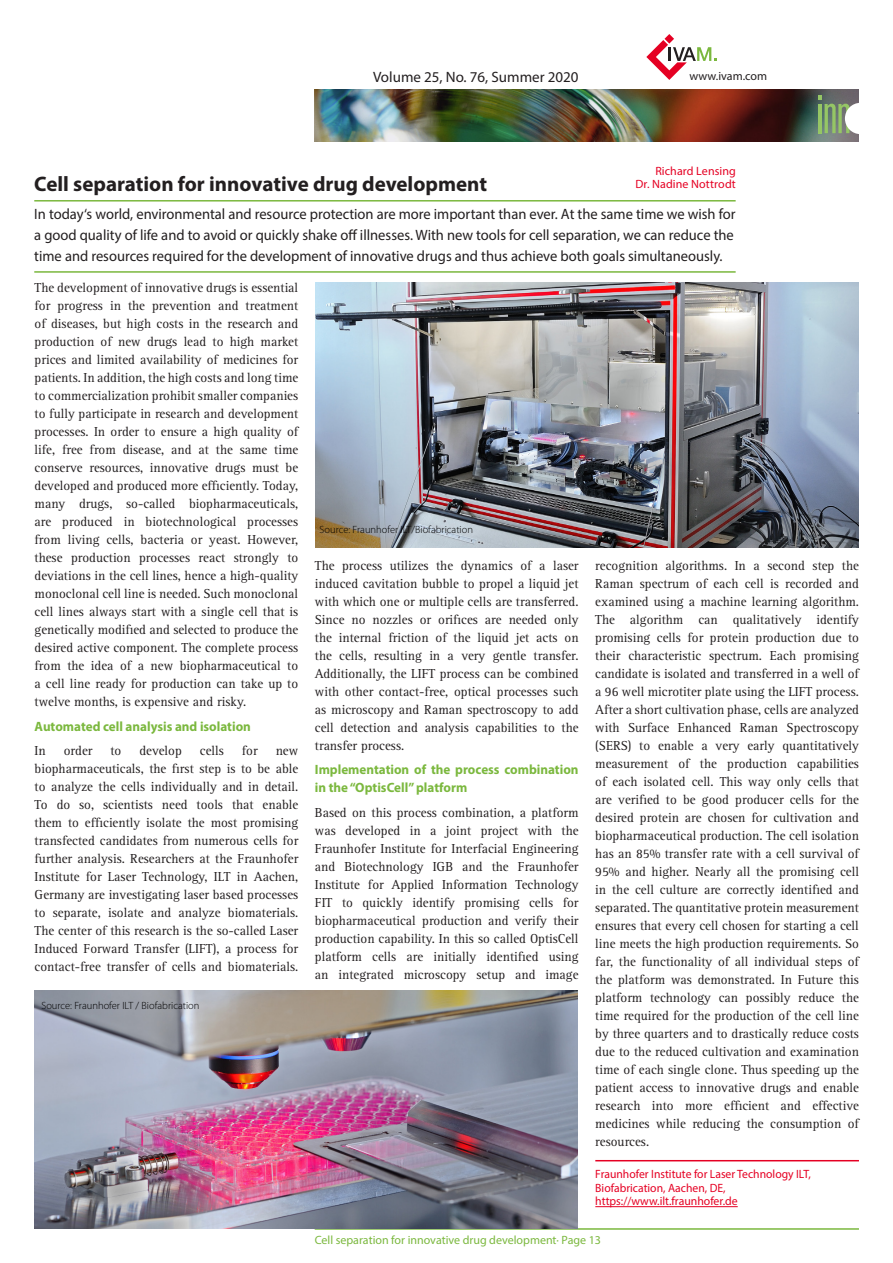
<style>
.page{position:relative;width:893px;height:1263px;background:#fff}
.page>*{position:absolute;margin:0;border:0;box-sizing:border-box;transform-origin:0 0}
._1_headline{font:700 21px "Myriad Pro";color:#231f20}
._2_einleitung{font:15px/21px "Myriad Pro";color:#231f20;text-align:justify}
.titel_ausgabe{font:15px "Myriad Pro";color:#231f20}
._4_1_fliesstext_bloc{font:13.5px/18px "Agfa Rotis Serif";color:#231f20;text-align:justify}
._4_1_fliesstext_bloc-2{font:700 13.5px/18px "Myriad Pro";color:#7bb83e}
._4_4_autor_firma{font:12px/13.5px "Myriad Pro";color:#e50023}
.t1{font:12px "Myriad Pro";color:#7bb83e}
._4_3_autor_name{font:12px/13.5px "Myriad Pro";letter-spacing:.005em;color:#e50023;text-align:right}
.t2{font:12px "Myriad Pro";color:#231f20}
._7_bildunterschrift{font:300 10.5px "Myriad Pro";color:#000001}
</style>
<div class="page">
<img style="left:315px;top:89px;width:544px;height:53px">
<hr style="left:315px;top:1228px;width:544px;height:2px;background:#7bb83e">
<svg style="left:819px;top:96px;width:40px;height:38px"></svg>
<svg style="left:646px;top:34px;width:70px;height:46px"></svg>
<hr style="left:34px;top:200px;width:702px;height:2px;background:#7bb83e">
<hr style="left:34px;top:271px;width:702px;height:2px;background:#7bb83e">
<hr style="left:595px;top:1160px;width:264px;height:1px;background:#e50023">
<hr style="left:595px;top:1206px;width:143px;height:1px;background:#e50023">
<img style="left:35px;top:991px;width:543px;height:237px">
<img style="left:315px;top:283px;width:544px;height:264px">
<p class="titel_ausgabe" style="left:373px;top:68px;width:207px">Volume 25, No. 76, Summer 2020</p>
<p class="t2" style="left:690px;top:68px;width:79px">www.ivam.com</p>
<p class="_4_3_autor_name" style="left:635px;top:164px;width:102px">Richard Lensing<br>Dr. Nadine Nottrodt</p>
<p class="_1_headline" style="left:34px;top:170px;width:454px">Cell separation for innovative drug development</p>
<p class="_2_einleitung" style="left:34px;top:203px;width:703px">In today‘s world, environmental and resource protection are more important than ever. At the same time we wish for a good quality of life and to avoid or quickly shake off illnesses. With new tools for cell separation, we can reduce the time and resources required for the development of innovative drugs and thus achieve both goals simultaneously.</p>
<p class="_4_1_fliesstext_bloc" style="left:35px;top:279px;width:265px">The development of innovative drugs is essential for progress in the prevention and treatment of diseases, but high costs in the research and production of new drugs lead to high market prices and limited availability of medicines for patients. In addition, the high costs and long time to commercialization prohibit smaller companies to fully participate in research and development processes. In order to ensure a high quality of life, free from disease, and at the same time conserve resources, innovative drugs must be developed and produced more efficiently. Today, many drugs, so-called biopharmaceuticals, are produced in biotechnological processes from living cells, bacteria or yeast. However, these production processes react strongly to deviations in the cell lines, hence a high-quality monoclonal cell line is needed. Such monoclonal cell lines always start with a single cell that is genetically modified and selected to produce the desired active component. The complete process from the idea of a new biopharmaceutical to a cell line ready for production can take up to twelve months, is expensive and risky.</p>
<p class="_4_1_fliesstext_bloc-2" style="left:35px;top:717px;width:218px">Automated cell analysis and isolation</p>
<p class="_4_1_fliesstext_bloc" style="left:35px;top:742px;width:13px">In</p>
<p class="_4_1_fliesstext_bloc" style="left:64px;top:742px;width:30px">order</p>
<p class="_4_1_fliesstext_bloc" style="left:110px;top:742px;width:12px">to</p>
<p class="_4_1_fliesstext_bloc" style="left:139px;top:742px;width:44px">develop</p>
<p class="_4_1_fliesstext_bloc" style="left:200px;top:742px;width:26px">cells</p>
<p class="_4_1_fliesstext_bloc" style="left:242px;top:742px;width:17px">for</p>
<p class="_7_bildunterschrift" style="left:320px;top:523px;width:155px">Source: Fraunhofer ILT/Biofabrication</p>
<p class="_4_1_fliesstext_bloc" style="left:595px;top:557px;width:265px">recognition algorithms. In a second step the Raman spectrum of each cell is recorded and examined using a machine learning algorithm.<br>The algorithm can qualitatively identify promising cells for protein production due to their characteristic spectrum. Each promising candidate is isolated and transferred in a well of a 96 well microtiter plate using the LIFT process.<br>After a short cultivation phase, cells are analyzed with Surface Enhanced Raman Spectroscopy (SERS) to enable a very early quantitatively measurement of the production capabilities of each isolated cell. This way only cells that are verified to be good producer cells for the desired protein are chosen for cultivation and biopharmaceutical production. The cell isolation has an 85% transfer rate with a cell survival of 95% and higher. Nearly all the promising cell in the cell culture are correctly identified and separated. The quantitative protein measurement ensures that every cell chosen for starting a cell line meets the high production requirements. So far, the functionality of all individual steps of the platform was demonstrated. In Future this platform technology can possibly reduce the time required for the production of the cell line by three quarters and to drastically reduce costs due to the reduced cultivation and examination time of each single clone. Thus speeding up the patient access to innovative drugs and enable research into more efficient and effective medicines while reducing the consumption of resources.</p>
<p class="_4_4_autor_firma" style="left:595px;top:1167px;width:217px">Fraunhofer Institute for Laser Technology ILT,<br>Biofabrication, Aachen, DE, https://www.ilt.fraunhofer.de</p>
<p class="_4_1_fliesstext_bloc" style="left:315px;top:557px;width:265px">The process utilizes the dynamics of a laser induced cavitation bubble to propel a liquid jet with which one or multiple cells are transferred.<br>Since no nozzles or orifices are needed only the internal friction of the liquid jet acts on the cells, resulting in a very gentle transfer.<br>Additionally, the LIFT process can be combined with other contact-free, optical processes such as microscopy and Raman spectroscopy to add cell detection and analysis capabilities to the transfer process.</p>
<p class="_4_1_fliesstext_bloc-2" style="left:315px;top:760px;width:265px">Implementation of the process combination in the “OptisCell” platform</p>
<p class="_4_1_fliesstext_bloc" style="left:315px;top:803px;width:265px">Based on this process combination, a platform was developed in a joint project with the Fraunhofer Institute for Interfacial Engineering and Biotechnology IGB and the Fraunhofer Institute for Applied Information Technology FIT to quickly identify promising cells for biopharmaceutical production and verify their production capability. In this so called OptisCell platform cells are initially identified using an integrated microscopy setup and image</p>
<p class="_4_1_fliesstext_bloc" style="left:35px;top:742px;width:265px;text-indent:241px">new biopharmaceuticals, the first step is to be able to analyze the cells individually and in detail.<br>To do so, scientists need tools that enable them to efficiently isolate the most promising transfected candidates from numerous cells for further analysis. Researchers at the Fraunhofer Institute for Laser Technology, ILT in Aachen, Germany are investigating laser based processes to separate, isolate and analyze biomaterials.<br>The center of this research is the so-called Laser Induced Forward Transfer (LIFT), a process for contact-free transfer of cells and biomaterials.</p>
<p class="_7_bildunterschrift" style="left:41px;top:999px;width:160px">Source: Fraunhofer ILT / Biofabrication</p>
<p class="t1" style="left:315px;top:1233px;width:288px">Cell separation for innovative drug development· Page 13</p>
</div>
